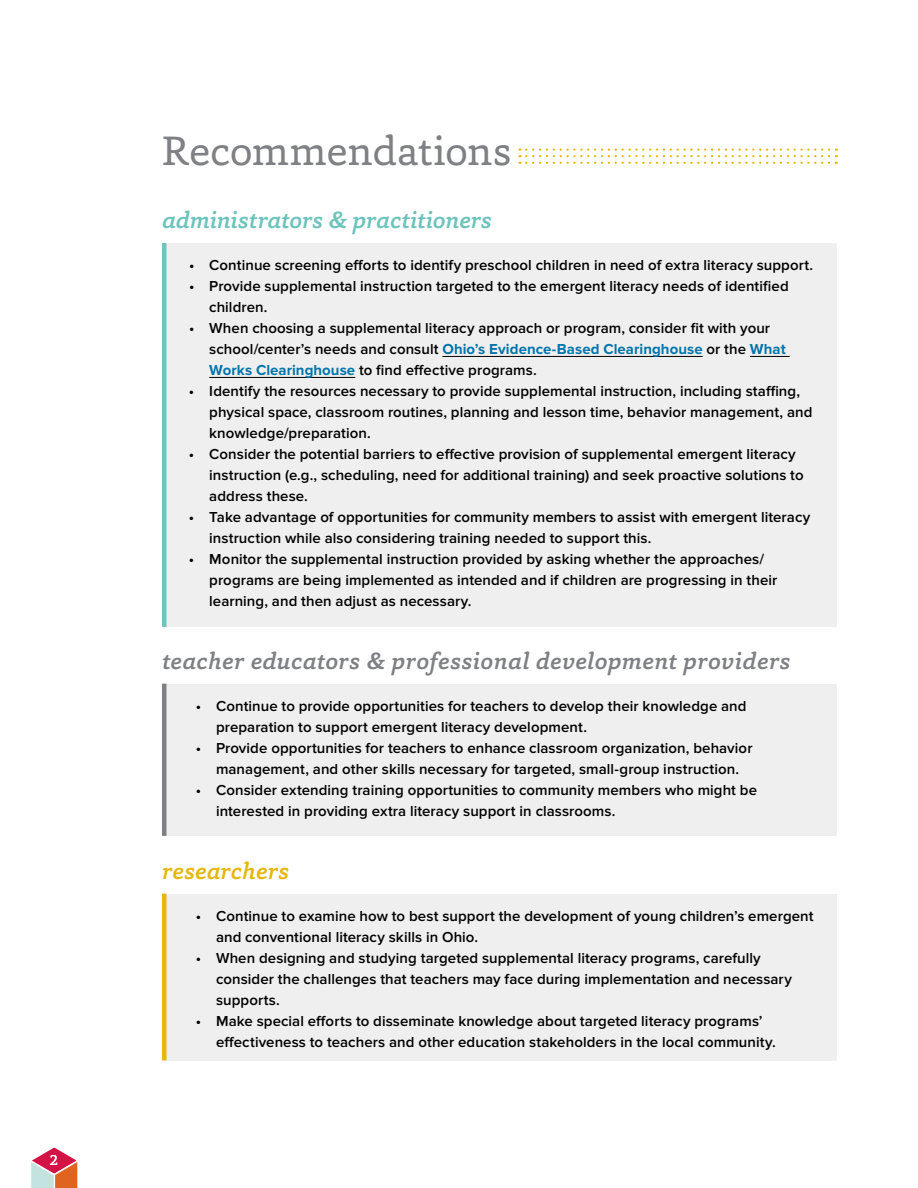
<style>
.page{position:relative;width:918px;height:1188px;background:#fff}
.page>*{position:absolute;margin:0;border:0;box-sizing:border-box;transform-origin:0 0}
.t1{font:42px "Capita";letter-spacing:-.01em;color:#7e8083}
.t2{font:italic 500 24px "Capita";letter-spacing:.015em;color:#7e8083}
.t3{font:italic 500 24px "Capita";letter-spacing:-.01em;color:#6dc4bc}
.t4{font:italic 500 24px "Capita";letter-spacing:.005em;color:#e6b711}
.t5{font:600 15px/21px "Proxima Nova";letter-spacing:.005em;color:#000}
.t6{font:15px "Capita";color:#fff}
.s1{font-weight:700;color:#0075ac}
</style>
<div class="page">
<svg style="left:31px;top:1147px;width:47px;height:41px"></svg>
<div style="left:164px;top:894px;width:673px;height:166px;background:#f0efef"></div>
<hr style="left:162px;top:894px;width:4px;height:166px;background:#e6b711">
<div style="left:164px;top:684px;width:673px;height:152px;background:#f0efef"></div>
<hr style="left:162px;top:684px;width:4px;height:152px;background:#7e8083">
<div style="left:164px;top:244px;width:673px;height:383px;background:#f0efef"></div>
<hr style="left:162px;top:243px;width:4px;height:384px;background:#6dc4bc">
<hr style="left:442px;top:356px;width:261px;height:1px;background:#000">
<hr style="left:750px;top:356px;width:40px;height:1px;background:#000">
<hr style="left:209px;top:377px;width:146px;height:1px;background:#000">
<svg style="left:520px;top:148px;width:317px;height:16px"></svg>
<p class="t6" style="left:50px;top:1150px;width:10px">2</p>
<h1 class="t1" style="left:162px;top:123px;width:351px">Recommendations</h1>
<h2 class="t3" style="left:162px;top:204px;width:332px">administrators &amp; practitioners</h2>
<p class="t5" style="left:189px;top:255px;width:626px">• Continue screening efforts to identify preschool children in need of extra literacy support.</p>
<p class="t5" style="left:209px;top:276px;width:581px;text-indent:-20px">• Provide supplemental instruction targeted to the emergent literacy needs of identified children.</p>
<p class="t5" style="left:209px;top:318px;width:578px;text-indent:-20px">• When choosing a supplemental literacy approach or program, consider fit with your school/center’s needs and consult <span class="s1">Ohio’s Evidence-Based Clearinghouse</span> or the <span class="s1">What<br>Works Clearinghouse</span> to find effective programs.</p>
<p class="t5" style="left:209px;top:381px;width:605px;text-indent:-20px">• Identify the resources necessary to provide supplemental instruction, including staffing, physical space, classroom routines, planning and lesson time, behavior management, and knowledge/preparation.</p>
<p class="t5" style="left:209px;top:444px;width:596px;text-indent:-20px">• Consider the potential barriers to effective provision of supplemental emergent literacy instruction (e.g., scheduling, need for additional training) and seek proactive solutions to address these.</p>
<p class="t5" style="left:209px;top:507px;width:603px;text-indent:-20px">• Take advantage of opportunities for community members to assist with emergent literacy instruction while also considering training needed to support this.</p>
<p class="t5" style="left:209px;top:549px;width:570px;text-indent:-20px">• Monitor the supplemental instruction provided by asking whether the approaches/ programs are being implemented as intended and if children are progressing in their learning, and then adjust as necessary.</p>
<h2 class="t2" style="left:162px;top:645px;width:630px">teacher educators &amp; professional development providers</h2>
<p class="t5" style="left:216px;top:696px;width:532px;text-indent:-20px">• Continue to provide opportunities for teachers to develop their knowledge and preparation to support emergent literacy development.</p>
<p class="t5" style="left:196px;top:738px;width:558px;text-align:center">• Provide opportunities for teachers to enhance classroom organization, behavior management, and other skills necessary for targeted, small-group instruction.</p>
<p class="t5" style="left:216px;top:780px;width:543px;text-indent:-20px">• Consider extending training opportunities to community members who might be interested in providing extra literacy support in classrooms.</p>
<h2 class="t4" style="left:162px;top:855px;width:129px">researchers</h2>
<p class="t5" style="left:216px;top:906px;width:599px;text-indent:-20px">• Continue to examine how to best support the development of young children’s emergent and conventional literacy skills in Ohio.</p>
<p class="t5" style="left:216px;top:948px;width:577px;text-indent:-20px">• When designing and studying targeted supplemental literacy programs, carefully consider the challenges that teachers may face during implementation and necessary supports.</p>
<p class="t5" style="left:216px;top:1011px;width:561px;text-indent:-20px">• Make special efforts to disseminate knowledge about targeted literacy programs’ effectiveness to teachers and other education stakeholders in the local community.</p>
</div>
